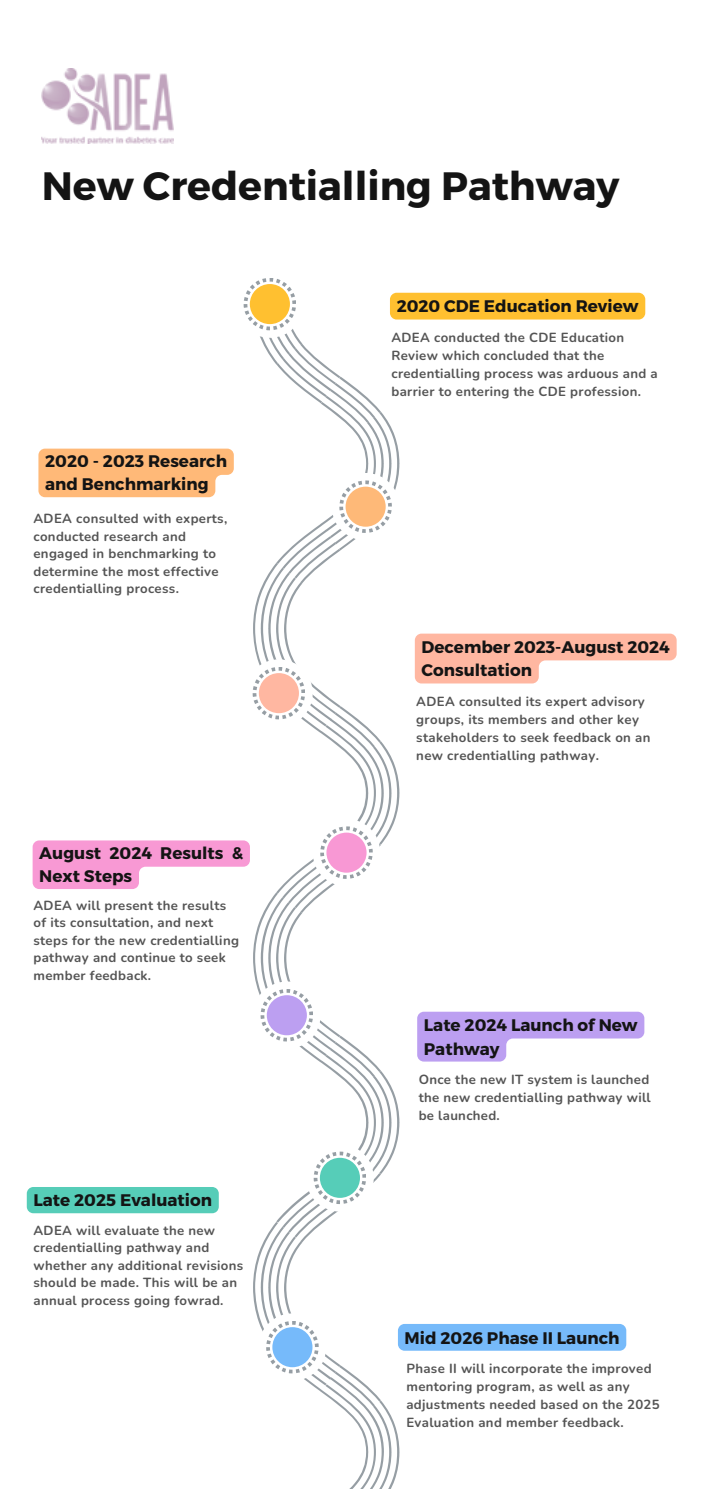
<style>
.page{position:relative;width:702px;height:1489px;background:#fff}
.page>*{position:absolute;margin:0;border:0;box-sizing:border-box;transform-origin:0 0}
.t1{font:700 39.5px "Montserrat";color:#141414}
.t2{font:700 16.75px/23px "Montserrat";color:#141414}
.t3{font:700 13.25px/17.5px "Nunito";letter-spacing:.025em;color:#545454}
</style>
<div class="page">
<div style="left:390px;top:293px;width:255px;height:26px;background:#ffc030;border-radius:7px"></div>
<svg style="left:414px;top:634px;width:262px;height:49px"></svg>
<svg style="left:417px;top:1012px;width:227px;height:49px"></svg>
<div style="left:398px;top:1324px;width:228px;height:27px;background:#76bafa;border-radius:7px"></div>
<svg style="left:27px;top:278px;width:372px;height:1211px"></svg>
<img style="left:42px;top:68px;width:131px;height:75px">
<p class="t1" style="left:42px;top:160px;width:579px">New Credentialling Pathway</p>
<p class="t2" style="left:396px;top:294px;width:243px">2020 CDE Education Review</p>
<p class="t2" style="left:45px;top:449px;width:183px;line-height:22.2px">2020 - 2023 Research and Benchmarking</p>
<h2 class="t3" style="left:33px;top:510px;width:195px">ADEA consulted with experts, conducted research and engaged in benchmarking to determine the most effective credentialling process.</h2>
<p class="t2" style="left:39px;top:841px;width:205px;line-height:22.2px">August 2024 Results &amp;<br>Next Steps</p>
<p class="t3" style="left:33px;top:896px;width:207px">ADEA will present the results of its consultation, and next steps for the new credentialling pathway and continue to seek member feedback.</p>
<h2 class="t2" style="left:33px;top:1187px;width:180px">Late 2025 Evaluation</h2>
<h2 class="t3" style="left:33px;top:1221px;width:211px">ADEA will evaluate the new credentialling pathway and whether any additional revisions should be made. This will be an annual process going fowrad.</h2>
<p class="t3" style="left:391px;top:329px;width:234px">ADEA conducted the CDE Education</p>
<h2 class="t3" style="left:391px;top:347px;width:268px">Review which concluded that the credentialling process was arduous and a barrier to entering the CDE profession.</h2>
<h1 class="t2" style="left:421px;top:635px;width:250px">December 2023-August 2024<br>Consultation</h1>
<p class="t3" style="left:416px;top:693px;width:235px">ADEA consulted its expert advisory groups, its members and other key stakeholders to seek feedback on an new credentialling pathway.</p>
<p class="t2" style="left:423px;top:1013px;width:215px">Late 2024 Launch of New<br>Pathway</p>
<h2 class="t3" style="left:418px;top:1071px;width:233px;text-align:justify">Once the new IT system is launched the new credentialling pathway will be launched.</h2>
<h2 class="t2" style="left:404px;top:1325px;width:216px">Mid 2026 Phase II Launch</h2>
<p class="t3" style="left:406px;top:1360px;width:255px">Phase II will incorporate the improved mentoring program, as well as any adjustments needed based on the 2025<br>Evaluation and member feedback.</p>
</div>
